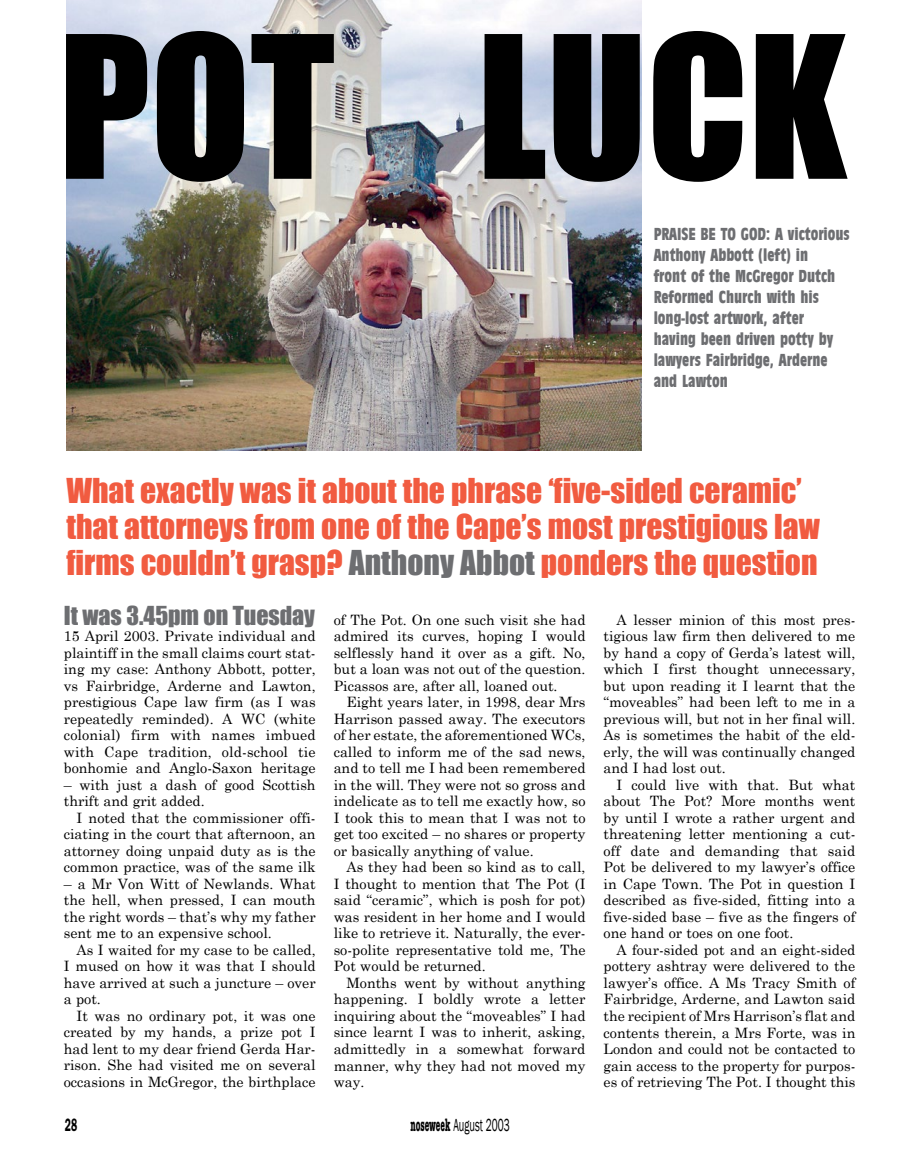
<style>
.page{position:relative;width:915px;height:1170px;background:#fff}
.page>*{position:absolute;margin:0;border:0;box-sizing:border-box;transform-origin:0 0}
.t1{font:183px "Impact";color:#000}
.t2{font:31.5px/36px "Impact";color:#f15b40}
.t3{font:24px "Impact";letter-spacing:-.005em;color:#6d6e71}
.t4{font:700 condensed 18px/21px "Antique Oli T";color:#6d6e71}
.t5{font:700 condensed 18px "American Typewriter";color:#000;scale:.57 1}
.t6{font:600 18px "Franklin Gothic";color:#000;scale:.57 1}
.t7{font:14.25px/16.5px "Century Schoolbook";color:#000;text-align:justify}
.s1{color:#6d6e71}
.s2{font-family:"Franklin Gothic";font-weight:400;font-stretch:normal}
</style>
<div class="page">
<img style="left:67px;top:0;width:574px;height:451px">
<h1 class="t1" style="left:58px;top:-6px;width:789px">POT LUCK</h1>
<p class="t4" style="left:653px;top:222px;width:197px">PRAISE BE TO GOD: A victorious<br>Anthony Abbott (left) in<br>front of the McGregor Dutch<br>Reformed Church with his long-lost artwork, after having been driven potty by lawyers Fairbridge, Arderne and Lawton</p>
<h2 class="t2" style="left:66px;top:472px;width:754px">What exactly was it about the phrase ‘five-sided ceramic’ that attorneys from one of the Cape’s most prestigious law firms couldn’t grasp? <span class="s1">Anthony Abbot</span> ponders the question</h2>
<h3 class="t3" style="left:64px;top:600px;width:252px">It was 3.45pm on Tuesday</h3>
<p class="t7" style="left:64px;top:627px;width:253px">15 April 2003. Private individual and plaintiff in the small claims court stat&shy;ing my case: Anthony Abbott, potter, vs Fairbridge, Arderne and Lawton, prestigious Cape law firm (as I was repeatedly reminded). A WC (white colonial) firm with names imbued with Cape tradition, old-school tie bonhomie and Anglo-Saxon heritage</p>
<p class="t7" style="left:64px;top:776px;width:253px">– with just a dash of good Scottish thrift and grit added.</p>
<p class="t7" style="left:64px;top:809px;width:253px;text-indent:13px">I noted that the commissioner offi&shy;ciating in the court that afternoon, an attorney doing unpaid duty as is the common practice, was of the same ilk</p>
<p class="t7" style="left:64px;top:875px;width:253px">– a Mr Von Witt of Newlands. What the hell, when pressed, I can mouth the right words – that’s why my father sent me to an expensive school.</p>
<p class="t7" style="left:64px;top:941px;width:253px;text-indent:13px">As I waited for my case to be called, I mused on how it was that I should have arrived at such a juncture – over a pot.</p>
<p class="t7" style="left:64px;top:1007px;width:253px;text-indent:13px">It was no ordinary pot, it was one created by my hands, a prize pot I had lent to my dear friend Gerda Har&shy;rison. She had visited me on several occasions in McGregor, the birthplace</p>
<p class="t7" style="left:333px;top:611px;width:253px">of The Pot. On one such visit she had admired its curves, hoping I would selflessly hand it over as a gift. No, but a loan was not out of the question.<br>Picassos are, after all, loaned out.</p>
<p class="t7" style="left:333px;top:693px;width:253px;text-indent:13px">Eight years later, in 1998, dear Mrs Harrison passed away. The executors of her estate, the aforementioned WCs, called to inform me of the sad news, and to tell me I had been remembered in the will. They were not so gross and indelicate as to tell me exactly how, so I took this to mean that I was not to get too excited – no shares or property or basically anything of value.</p>
<p class="t7" style="left:333px;top:858px;width:253px;text-indent:13px">As they had been so kind as to call, I thought to mention that The Pot (I said “ceramic”, which is posh for pot) was resident in her home and I would like to retrieve it. Naturally, the ever&shy;so-polite representative told me, The Pot would be returned.</p>
<p class="t7" style="left:333px;top:974px;width:253px;text-indent:13px">Months went by without anything happening. I boldly wrote a letter inquiring about the “moveables” I had since learnt I was to inherit, asking, admittedly in a somewhat forward manner, why they had not moved my way.</p>
<p class="t6" style="left:65px;top:1113px;width:23px">28</p>
<p class="t5" style="left:410px;top:1113px;width:175px">noseweek <span class="s2">August 2</span><span class="s2">003</span></p>
<p class="t7" style="left:603px;top:611px;width:253px;text-indent:13px">A lesser minion of this most pres&shy;tigious law firm then delivered to me by hand a copy of Gerda’s latest will, which I first thought unnecessary, but upon reading it I learnt that the “moveables” had been left to me in a previous will, but not in her final will.<br>As is sometimes the habit of the eld&shy;erly, the will was continually changed and I had lost out.</p>
<p class="t7" style="left:603px;top:776px;width:253px;text-indent:13px">I could live with that. But what about The Pot? More months went by until I wrote a rather urgent and threatening letter mentioning a cut&shy;off date and demanding that said Pot be delivered to my lawyer’s office in Cape Town. The Pot in question I described as five-sided, fitting into a five-sided base – five as the fingers of one hand or toes on one foot.</p>
<p class="t7" style="left:603px;top:941px;width:253px;text-indent:13px">A four-sided pot and an eight-sided pottery ashtray were delivered to the lawyer’s office. A Ms Tracy Smith of Fairbridge, Arderne, and Lawton said the recipient of Mrs Harrison’s flat and contents therein, a Mrs Forte, was in London and could not be contacted to gain access to the property for purpos&shy;es of retrieving The Pot. I thought this</p>
</div>
